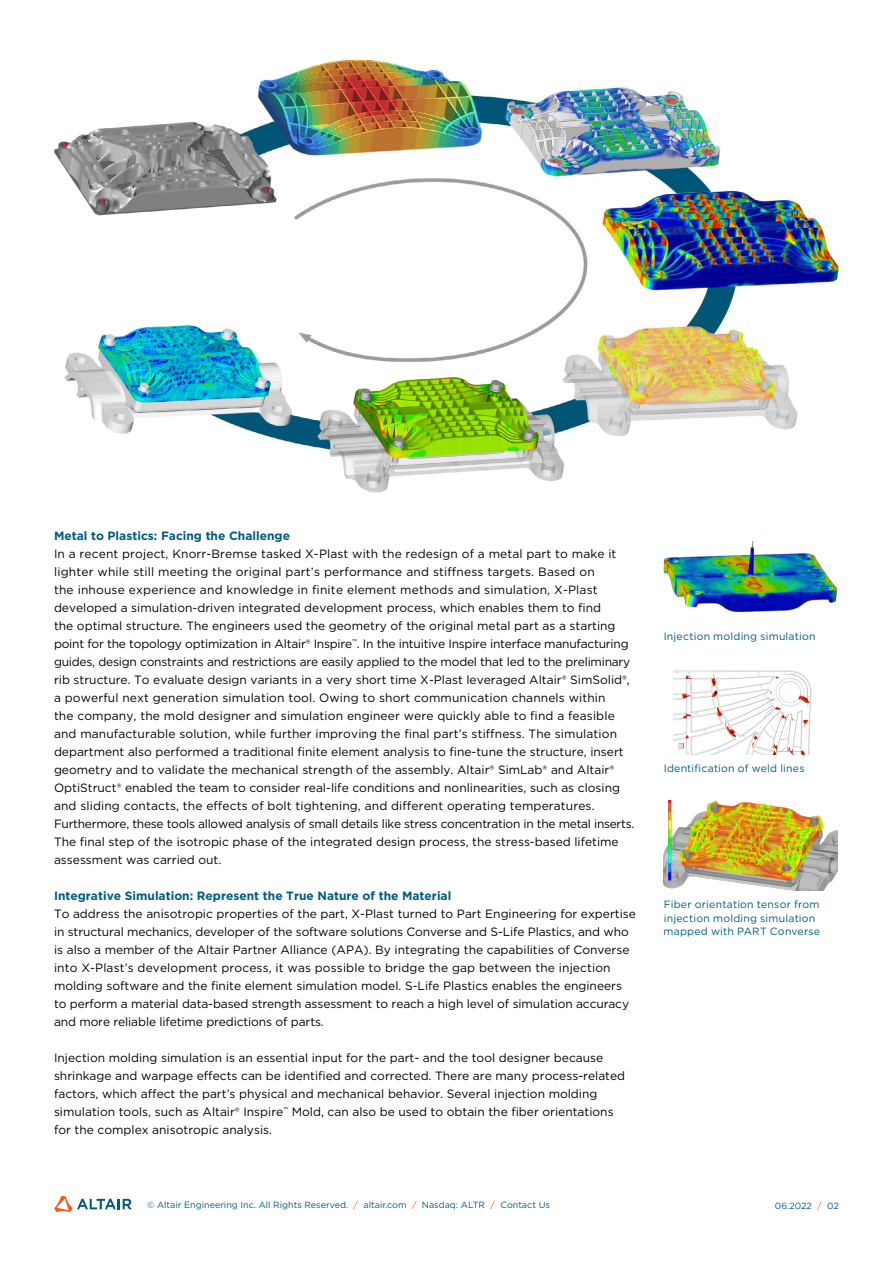
<style>
.page{position:relative;width:893px;height:1263px;background:#fff}
.page>*{position:absolute;margin:0;border:0;box-sizing:border-box;transform-origin:0 0}
.t1{font:12px/18px "Gotham";color:#000}
.t2{font:700 12px "Gotham";color:#005a80}
.t3{font:10.5px/13.5px "Gotham";letter-spacing:.02em;color:#005a80}
.t4{font:9px "Gotham";color:#005a80}
.s1{color:#f15a25}
</style>
<div class="page">
<svg style="left:54px;top:1196px;width:78px;height:16px"></svg>
<img style="left:54px;top:59px;width:785px;height:434px">
<img style="left:663px;top:800px;width:175px;height:90px">
<img style="left:663px;top:541px;width:175px;height:71px">
<img style="left:673px;top:670px;width:139px;height:84px">
<p class="t2" style="left:54px;top:528px;width:238px">Metal to Plastics: Facing the Challenge</p>
<p class="t1" style="left:54px;top:545px;width:582px">In a recent project, Knorr-Bremse tasked X-Plast with the redesign of a metal part to make it lighter while still meeting the original part’s performance and stiffness targets. Based on<br>the inhouse experience and knowledge in finite element methods and simulation, X-Plast developed a simulation-driven integrated development process, which enables them to find<br>the optimal structure. The engineers used the geometry of the original metal part as a starting point for the topology optimization in Altair® Inspire<sup>™</sup>. In the intuitive Inspire interface manufacturing guides, design constraints and restrictions are easily applied to the model that led to the preliminary rib structure. To evaluate design variants in a very short time X-Plast leveraged Altair® SimSolid®, a powerful next generation simulation tool. Owing to short communication channels within<br>the company, the mold designer and simulation engineer were quickly able to find a feasible and manufacturable solution, while further improving the final part’s stiffness. The simulation department also performed a traditional finite element analysis to fine-tune the structure, insert geometry and to validate the mechanical strength of the assembly. Altair® SimLab® and Altair® OptiStruct® enabled the team to consider real-life conditions and nonlinearities, such as closing and sliding contacts, the effects of bolt tightening, and different operating temperatures.<br>Furthermore, these tools allowed analysis of small details like stress concentration in the metal inserts.<br>The final step of the isotropic phase of the integrated design process, the stress-based lifetime assessment was carried out.</p>
<p class="t2" style="left:54px;top:888px;width:399px">Integrative Simulation: Represent the True Nature of the Material</p>
<p class="t1" style="left:54px;top:905px;width:583px">To address the anisotropic properties of the part, X-Plast turned to Part Engineering for expertise in structural mechanics, developer of the software solutions Converse and S-Life Plastics, and who is also a member of the Altair Partner Alliance (APA). By integrating the capabilities of Converse into X-Plast’s development process, it was possible to bridge the gap between the injection molding software and the finite element simulation model. S-Life Plastics enables the engineers to perform a material data-based strength assessment to reach a high level of simulation accuracy and more reliable lifetime predictions of parts.</p>
<p class="t1" style="left:54px;top:1049px;width:573px">Injection molding simulation is an essential input for the part- and the tool designer because shrinkage and warpage effects can be identified and corrected. There are many process-related factors, which affect the part’s physical and mechanical behavior. Several injection molding simulation tools, such as Altair® Inspire<sup>™</sup> Mold, can also be used to obtain the fiber orientations for the complex anisotropic analysis.</p>
<p class="t3" style="left:664px;top:629px;width:153px">Injection molding simulation</p>
<p class="t3" style="left:664px;top:761px;width:142px">Identification of weld lines</p>
<p class="t3" style="left:663px;top:898px;width:158px">Fiber orientation tensor from injection molding simulation mapped with PART Converse</p>
<p class="t4" style="left:147px;top:1199px;width:404px">© Altair Engineering Inc. All Rights Reserved. <span class="s1">/</span> altair.com <span class="s1">/</span> Nasdaq: ALTR <span class="s1">/</span> Contact Us</p>
<p class="t4" style="left:775px;top:1199px;width:66px">06.2022 <span class="s1">/</span> 02</p>
</div>
